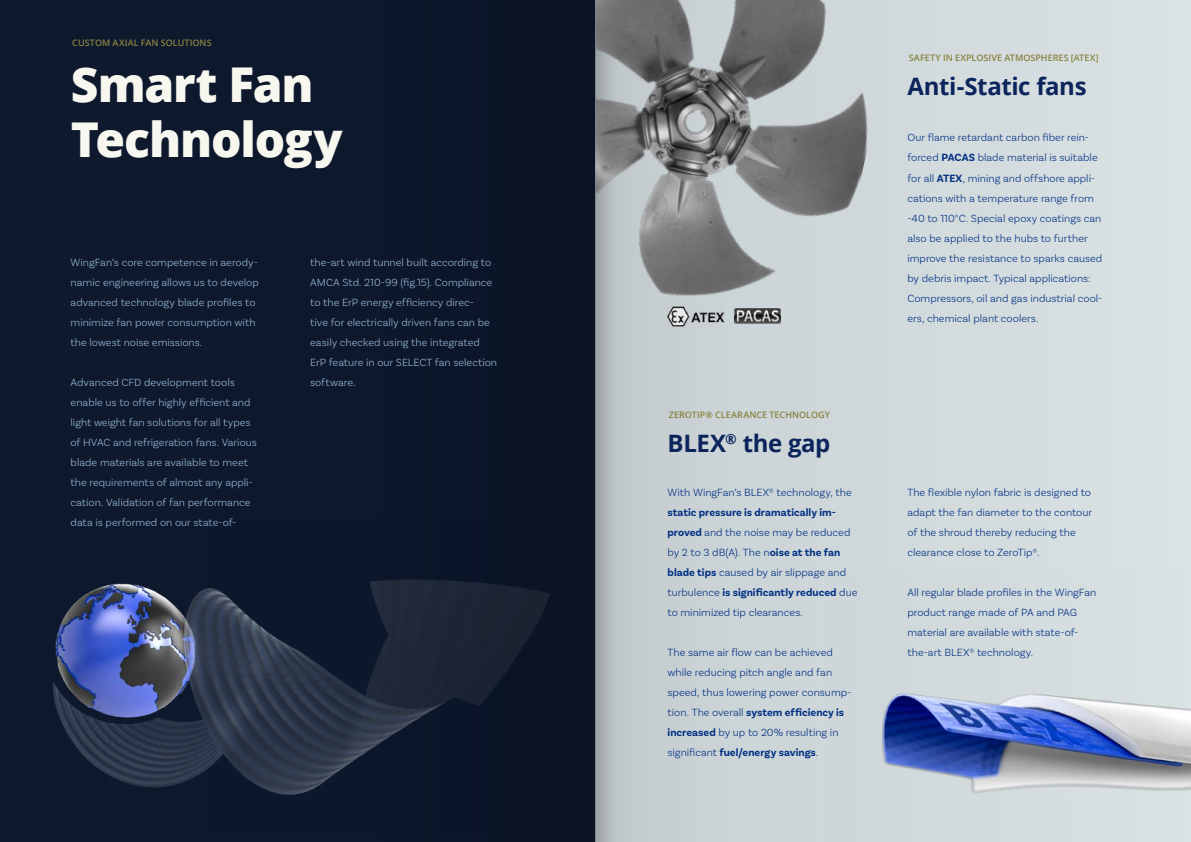
<style>
.page{position:relative;width:1191px;height:842px;background:#fff}
.page>*{position:absolute;margin:0;border:0;box-sizing:border-box;transform-origin:0 0}
.h1_light{font:800 48px/55px "Open Sans";letter-spacing:-.025em;color:#f7f7ef}
.h2_dark{font:700 24px "Open Sans";letter-spacing:-.02em;color:#0b245c}
.p2_dark{font:300 11px/20px "Basic Sans";color:#013183}
.p2_light{font:300 11px/20px "Basic Sans";color:#98b7d6}
.h5_gold_caps{font:600 9px "Open Sans";letter-spacing:.005em;color:#888340}
.s1{font-weight:700}
</style>
<div class="page">
<div style="left:0;top:0;width:595px;height:842px;background:#0d182d"></div>
<div style="left:595px;top:0;width:596px;height:842px;background:linear-gradient(to right,#c2cacd,#dde5e7)"></div>
<img style="left:52px;top:580px;width:497px;height:215px">
<img style="left:595px;top:0;width:273px;height:298px">
<img style="left:665px;top:304px;width:60px;height:24px">
<img style="left:734px;top:309px;width:47px;height:15px">
<img style="left:825px;top:570px;width:366px;height:272px">
<p class="h5_gold_caps" style="left:72px;top:37px;width:141px">CUSTOM AXIAL FAN SOLUTIONS</p>
<p class="h1_light" style="left:71px;top:54px;width:273px">Smart Fan<br>Technology</p>
<p class="p2_light" style="left:71px;top:252px;width:190px">WingFan’s core competence in aerody&shy;namic engineering allows us to develop advanced technology blade profiles to minimize fan power consumption with the lowest noise emissions.</p>
<p class="p2_light" style="left:71px;top:372px;width:188px">Advanced CFD development tools enable us to offer highly efficient and light weight fan solutions for all types of HVAC and refrigeration fans. Various blade materials are available to meet the requirements of almost any appli&shy;cation. Validation of fan performance data is performed on our state-of-</p>
<p class="p2_light" style="left:310px;top:252px;width:188px">the-art wind tunnel built according to AMCA Std. 210-99 (fig.15). Compliance to the ErP energy efficiency direc-<br>tive for electrically driven fans can be easily checked using the integrated ErP feature in our SELECT fan selection software.</p>
<p class="h5_gold_caps" style="left:669px;top:408px;width:163px">ZEROTIP® CLEARANCE TECHNOLOGY</p>
<p class="h2_dark" style="left:667px;top:427px;width:164px">BLEX<sup>®</sup> the gap</p>
<p class="p2_dark" style="left:667px;top:482px;width:191px">With WingFan’s BLEX® technology, the <span class="s1">static pressure is dramatically im&shy;proved</span> and the noise may be reduced by 2 to 3 dB(A). The n<span class="s1">oise at the fan blade tips</span> caused by air slippage and turbulence <span class="s1">is significantly reduced</span> due to minimized tip clearances.</p>
<p class="p2_dark" style="left:667px;top:642px;width:185px">The same air flow can be achieved while reducing pitch angle and fan speed, thus lowering power consump&shy;tion. The overall <span class="s1">system efficiency is increased</span> by up to 20% resulting in significant <span class="s1">fuel/energy savings</span>.</p>
<p class="h5_gold_caps" style="left:909px;top:51px;width:191px">SAFETY IN EXPLOSIVE ATMOSPHERES [ATEX]</p>
<p class="h2_dark" style="left:907px;top:69px;width:181px">Anti-Static fans</p>
<p class="p2_dark" style="left:907px;top:128px;width:196px">Our flame retardant carbon fiber rein&shy;forced <span class="s1">PACAS</span> blade material is suitable for all <span class="s1">ATEX</span>, mining and offshore appli&shy;cations with a temperature range from -40 to 110°C. Special epoxy coatings can also be applied to the hubs to further improve the resistance to sparks caused by debris impact. Typical applications:<br>Compressors, oil and gas industrial cool&shy;ers, chemical plant coolers.</p>
<p class="p2_dark" style="left:907px;top:482px;width:186px">The flexible nylon fabric is designed to adapt the fan diameter to the contour of the shroud thereby reducing the clearance close to ZeroTip®.</p>
<p class="p2_dark" style="left:907px;top:582px;width:190px">All regular blade profiles in the WingFan product range made of PA and PAG material are available with state-of&shy;the-art BLEX® technology.</p>
</div>
